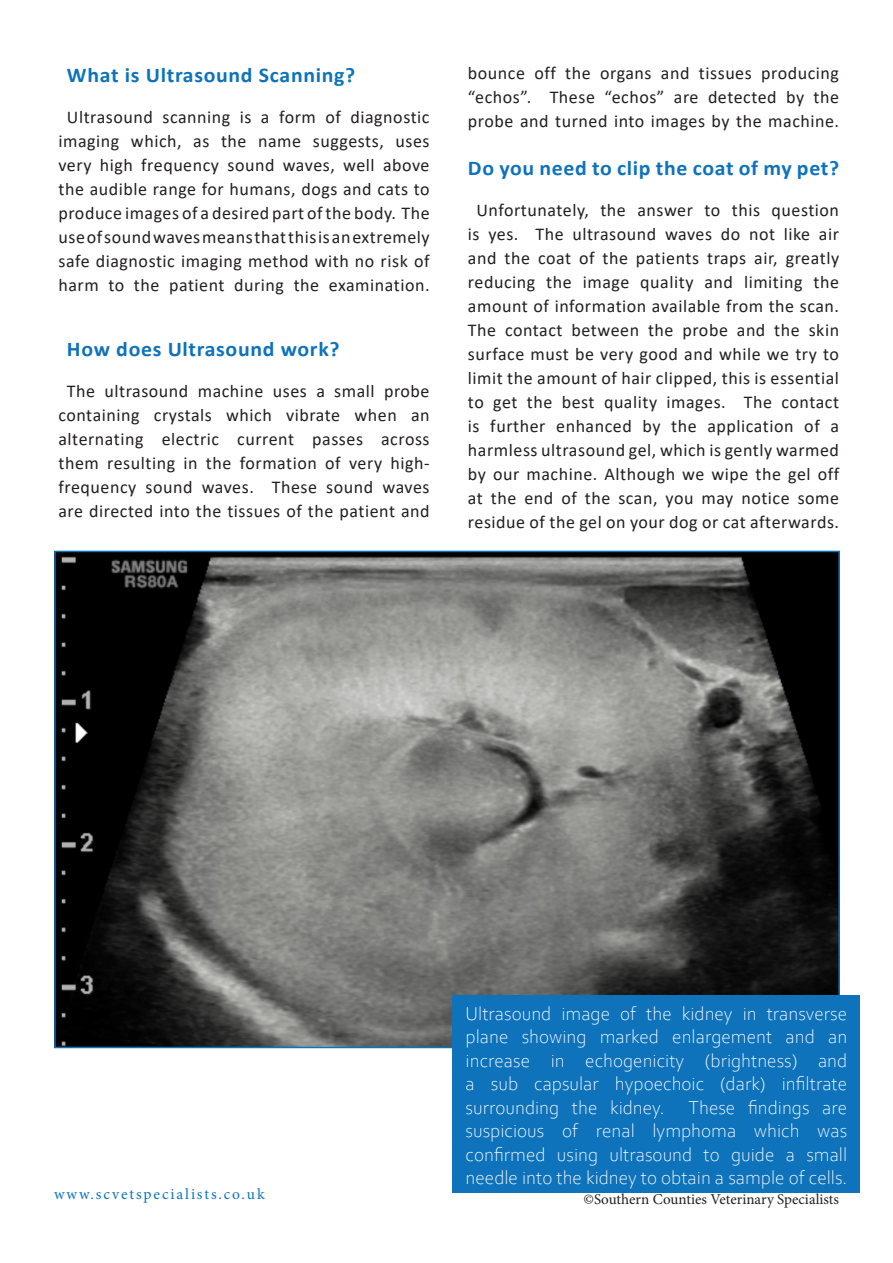
<style>
.page{position:relative;width:893px;height:1263px;background:#fff}
.page>*{position:absolute;margin:0;border:0;box-sizing:border-box;transform-origin:0 0}
.t1{font:700 21px "Calibri";letter-spacing:.03em;color:#0e73bb;scale:1.04 1}
.t2{font:300 19.5px/23.4px "Corbel";color:#fff;text-align:justify}
.t3{font:18px/24px "Calibri";letter-spacing:.03em;color:#231f20;text-align:center}
.t4{font:15.6px "Minion Pro";letter-spacing:.12em;color:#0e73bb}
.t5{font:15px "Minion Pro";color:#231f20}
</style>
<div class="page">
<img style="left:57px;top:554px;width:780px;height:491px">
<div style="left:453px;top:995px;width:407px;height:198px;background:#0e73bb"></div>
<p class="t1" style="left:67px;top:60px;width:279px">What is Ultrasound Scanning?</p>
<p class="t3" style="left:58px;top:104px;width:373px">Ultrasound scanning is a form of diagnostic imaging which, as the name suggests, uses very high frequency sound waves, well above the audible range for humans, dogs and cats to produce images of a desired part of the body. The use of sound waves means that this is an extremely safe diagnostic imaging method with no risk of harm to the patient during the examination.</p>
<p class="t1" style="left:67px;top:334px;width:264px">How does Ultrasound work?</p>
<p class="t3" style="left:58px;top:378px;width:373px">The ultrasound machine uses a small probe containing crystals which vibrate when an alternating electric current passes across them resulting in the formation of very high&shy;frequency sound waves. These sound waves are directed into the tissues of the patient and</p>
<p class="t3" style="left:468px;top:61px;width:373px;text-align:justify">bounce off the organs and tissues producing “echos”. These “echos” are detected by the probe and turned into images by the machine.</p>
<p class="t1" style="left:468px;top:154px;width:358px">Do you need to clip the coat of my pet?</p>
<p class="t3" style="left:468px;top:198px;width:373px">Unfortunately, the answer to this question is yes. The ultrasound waves do not like air and the coat of the patients traps air, greatly reducing the image quality and limiting the amount of information available from the scan.<br>The contact between the probe and the skin surface must be very good and while we try to limit the amount of hair clipped, this is essential to get the best quality images. The contact is further enhanced by the application of a harmless ultrasound gel, which is gently warmed by our machine. Although we wipe the gel off at the end of the scan, you may notice some residue of the gel on your dog or cat afterwards.</p>
<p class="t2" style="left:466px;top:1001px;width:383px">Ultrasound image of the kidney in transverse plane showing marked enlargement and an increase in echogenicity (brightness) and a sub capsular hypoechoic (dark) infiltrate surrounding the kidney. These findings are suspicious of renal lymphoma which was confirmed using ultrasound to guide a small needle into the kidney to obtain a sample of cells.</p>
<p class="t4" style="left:54px;top:1184px;width:212px">www.scvetspecialists.co.uk</p>
<p class="t5" style="left:583px;top:1189px;width:257px">©Southern Counties Veterinary Specialists</p>
</div>
